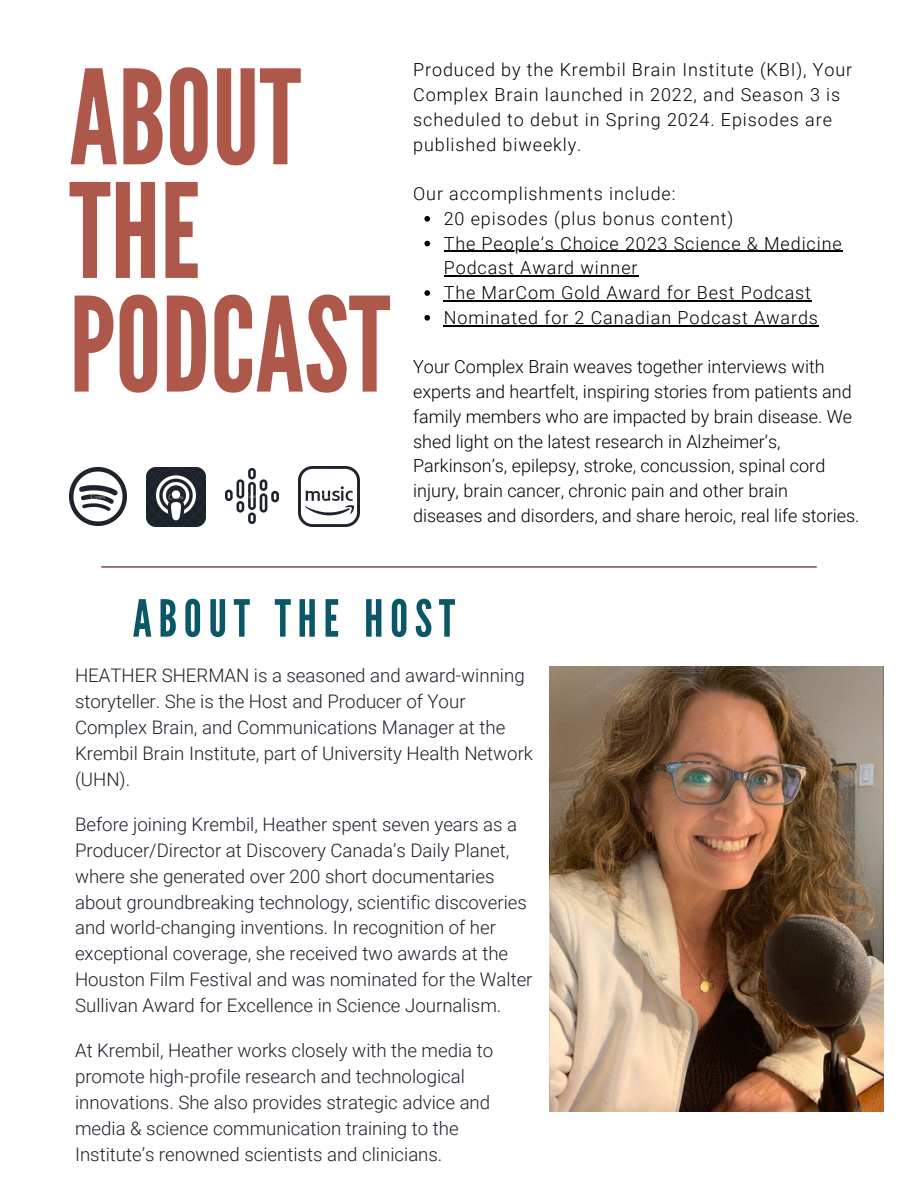
<style>
.page{position:relative;width:918px;height:1188px;background:#fff}
.page>*{position:absolute;margin:0;border:0;box-sizing:border-box;transform-origin:0 0}
.t1{font:130.65px/113.7px "League Gothic";color:#ae584b}
.t2{font:51px "League Gothic";color:#0a5768}
.t3{font:300 18.6px/25.8px "Roboto";color:#1b222a}
.t4{font:300 18px/24.8px "Roboto";color:#000}
.t5{font:300 18px/24.8px "Roboto";letter-spacing:.05em;color:#000}
</style>
<div class="page">
<hr style="left:444px;top:251px;width:399px;height:1px;background:#000">
<hr style="left:101px;top:566px;width:716px;height:1px;background:#490e0e">
<hr style="left:444px;top:276px;width:195px;height:1px;background:#000">
<hr style="left:444px;top:300px;width:368px;height:1px;background:#000">
<hr style="left:444px;top:325px;width:375px;height:1px;background:#000">
<img style="left:69px;top:468px;width:58px;height:57px">
<img style="left:147px;top:468px;width:58px;height:58px">
<img style="left:225px;top:469px;width:53px;height:55px">
<img style="left:299px;top:466px;width:61px;height:61px">
<svg style="left:424px;top:216px;width:6px;height:6px"></svg>
<svg style="left:424px;top:241px;width:6px;height:5px"></svg>
<svg style="left:424px;top:290px;width:6px;height:6px"></svg>
<svg style="left:424px;top:315px;width:6px;height:6px"></svg>
<img style="left:549px;top:666px;width:334px;height:446px">
<h2 class="t1" style="left:69px;top:64px;width:322px">ABOUT<br>THE<br>PODCAST</h2>
<p class="t5" style="left:413px;top:58px;width:441px">Produced by the Krembil Brain Institute (KBI), Your Complex Brain launched in 2022, and Season 3 is scheduled to debut in Spring 2024. Episodes are published biweekly.</p>
<p class="t5" style="left:413px;top:182px;width:264px">Our accomplishments include:</p>
<p class="t5" style="left:444px;top:206px;width:291px">20 episodes (plus bonus content)</p>
<p class="t5" style="left:444px;top:231px;width:400px">The People’s Choice 2023 Science &amp; Medicine<br>Podcast Award winner</p>
<p class="t5" style="left:444px;top:281px;width:369px">The MarCom Gold Award for Best Podcast</p>
<p class="t5" style="left:444px;top:305px;width:376px">Nominated for 2 Canadian Podcast Awards</p>
<p class="t4" style="left:413px;top:355px;width:448px">Your Complex Brain weaves together interviews with experts and heartfelt, inspiring stories from patients and family members who are impacted by brain disease. We shed light on the latest research in Alzheimer’s, Parkinson’s, epilepsy, stroke, concussion, spinal cord injury, brain cancer, chronic pain and other brain diseases and disorders, and share heroic, real life stories.</p>
<h2 class="t2" style="left:133px;top:589px;width:324px">A B O U TT H EH O S T</h2>
<p class="t3" style="left:75px;top:663px;width:460px">HEATHER SHERMAN is a seasoned and award-winning storyteller. She is the Host and Producer of Your Complex Brain, and Communications Manager at the Krembil Brain Institute, part of University Health Network (UHN).</p>
<p class="t3" style="left:75px;top:812px;width:459px">Before joining Krembil, Heather spent seven years as a Producer/Director at Discovery Canada’s Daily Planet, where she generated over 200 short documentaries about groundbreaking technology, scientific discoveries and world-changing inventions. In recognition of her exceptional coverage, she received two awards at the Houston Film Festival and was nominated for the Walter Sullivan Award for Excellence in Science Journalism.</p>
<p class="t3" style="left:75px;top:1038px;width:420px">At Krembil, Heather works closely with the media to promote high-profile research and technological innovations. She also provides strategic advice and media &amp; science communication training to the Institute’s renowned scientists and clinicians.</p>
</div>
